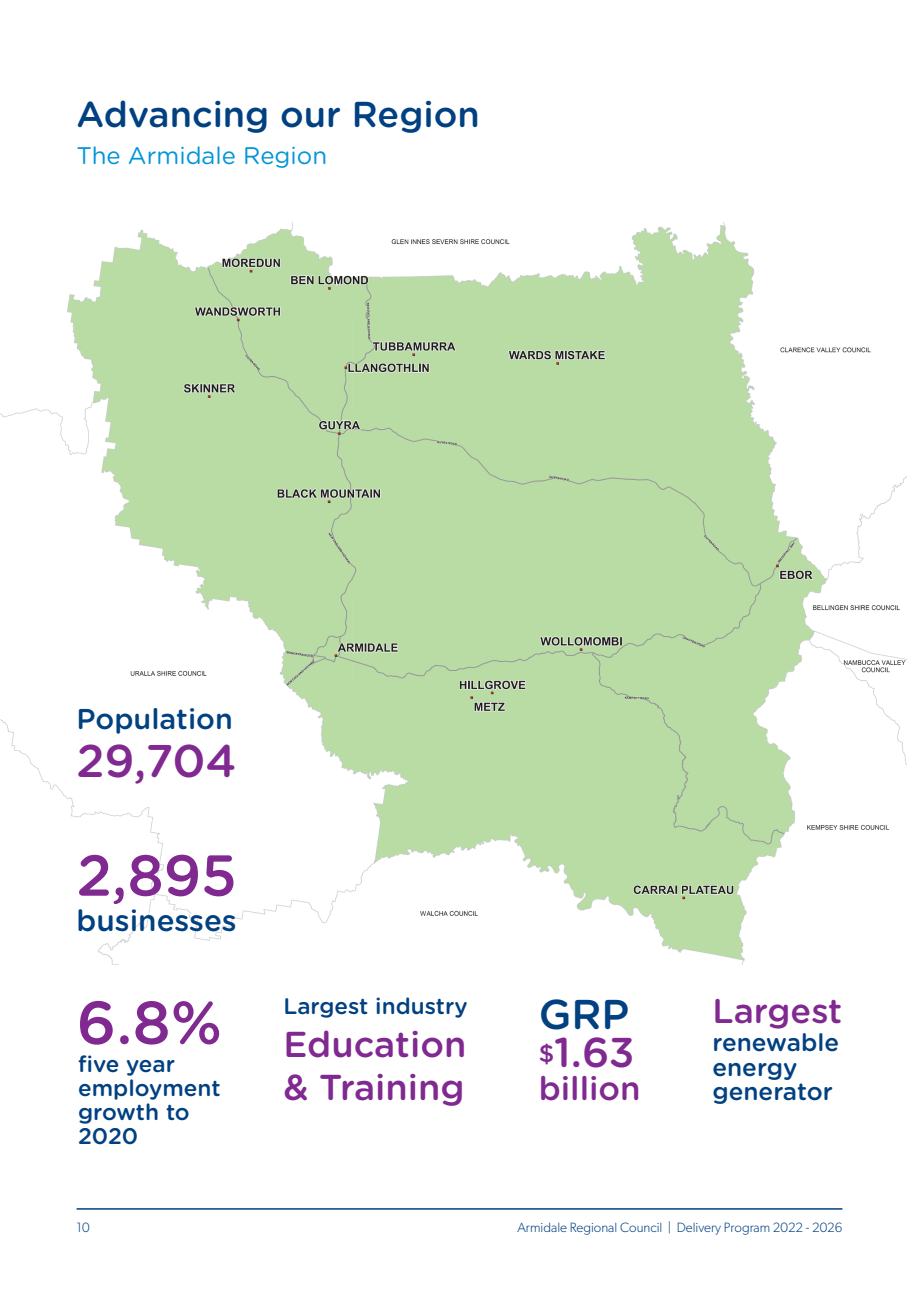
<style>
.page{position:relative;width:919px;height:1289px;background:#fff}
.page>*{position:absolute;margin:0;border:0;box-sizing:border-box;transform-origin:0 0}
.t1{font:500 60.45px "Gotham Rounded";color:#802990}
.t2{font:500 57.6px "Gotham Rounded";color:#802990}
.t3{font:500 45.75px "Gotham Rounded";color:#802990}
.t4{font:500 41.55px/38.1px "Gotham Rounded";color:#802990}
.t5{font:500 36px "Gotham Rounded";color:#014081}
.t6{font:500 36px/43.2px "Gotham Rounded";color:#802990}
.t7{font:500 34.35px "Gotham Rounded";color:#802990}
.t8{font:500 33px "Gotham Rounded";color:#802990}
.t9{font:500 29.7px "Gotham Rounded";color:#014081}
.t10{font:500 28.65px "Gotham Rounded";color:#014081}
.t11{font:500 24.3px/24.3px "Gotham Rounded";color:#014081}
.Subhead{font:24px "Gotham Rounded";color:#0095d9}
.t12{font:500 22.65px/24px "Gotham Rounded";color:#014081}
.t13{font:500 22.5px "Gotham Rounded";color:#014081}
.t14{font:300 13.5px "Gibson";color:#014081}
.s1{color:#014081}
.s2{font-size:24.3px}
</style>
<div class="page">
<hr style="left:77px;top:1208px;width:765px;height:1px;background:#014081">
<img style="left:0;top:222px;width:906px;height:742px">
<p class="t5" style="left:77px;top:88px;width:405px">Advancing our Region</p>
<p class="Subhead" style="left:77px;top:139px;width:252px">The Armidale Region</p>
<p class="t10" style="left:77px;top:699px;width:158px">Population</p>
<p class="t3" style="left:77px;top:728px;width:162px">29,704</p>
<p class="t2" style="left:77px;top:834px;width:162px">2,895</p>
<p class="t9" style="left:77px;top:899px;width:162px">businesses</p>
<p class="t1" style="left:77px;top:979px;width:147px">6.8%</p>
<p class="t12" style="left:78px;top:1050px;width:144px">five year employment growth to<br>2020</p>
<p class="t13" style="left:283px;top:989px;width:186px">Largest industry</p>
<p class="t6" style="left:283px;top:1020px;width:184px">Education &amp; Training</p>
<p class="t4" style="left:538px;top:993px;width:97px"><span class="s1">GRP </span><span class="s2">$</span>1.63</p>
<p class="t8" style="left:538px;top:1064px;width:103px">billion</p>
<p class="t7" style="left:712px;top:986px;width:131px">Largest</p>
<p class="t11" style="left:712px;top:1029px;width:128px">renewable energy generator</p>
<p class="t14" style="left:77px;top:1218px;width:15px">10</p>
<p class="t14" style="left:517px;top:1218px;width:326px">Armidale Regional Council | Delivery Program 2022 - 2026</p>
</div>
